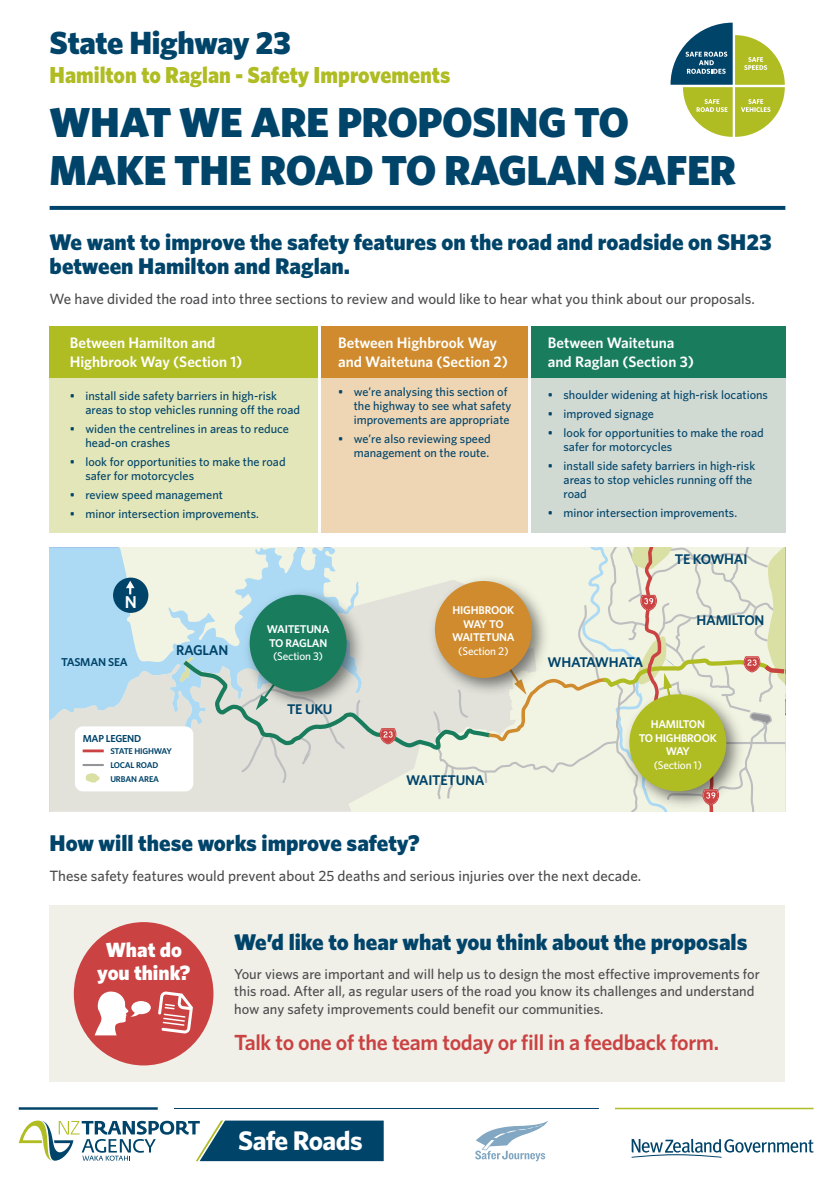
<style>
.page{position:relative;width:835px;height:1180px;background:#fff}
.page>*{position:absolute;margin:0;border:0;box-sizing:border-box;transform-origin:0 0}
.t1{font:900 42px/47.9px "Whitney";letter-spacing:-.01em;color:#00446a}
.t2{font:900 32.16px "Whitney";color:#00446a}
.t3{font:700 26.95px "Whitney";letter-spacing:-.02em;color:#fff}
.t4{font:900 23.13px "Whitney";color:#afbc22;scale:.94 1}
.t5{font:900 22.75px/24.8px "Whitney";letter-spacing:-.01em;color:#00446a}
.t6{font:600 21.91px "Whitney";letter-spacing:-.015em;color:#ca4242}
.t7{font:900 20.68px/23.7px "Whitney";color:#fff;text-align:center}
.t8{font:600 17.18px "Whitney";color:#fff}
.t9{font:600 15.19px/18.7px "Whitney";color:#fff}
.t10{font:500 14.91px "Whitney";color:#4d4d4f}
.t11{font:500 14.35px/17.6px "Whitney";color:#4d4d4f}
.t12{font:600 14.04px "Whitney";letter-spacing:-.02em;color:#00446a}
.t13{font:600 14.04px "Whitney";letter-spacing:-.085em;color:#00446a}
.t14{font:500 12.25px/14px "Whitney";color:#00446a}
.t15{font:600 11.45px "Whitney";letter-spacing:-.02em;color:#00446a}
.t16{font:600 11.23px/13.5px "Whitney";letter-spacing:-.02em;color:#fff;text-align:center}
.t17{font:500 11.23px "Whitney";letter-spacing:-.02em;color:#fff}
.t18{font:600 10.15px "Whitney";letter-spacing:-.02em;color:#00446a}
.t19{font:600 8.44px/14px "Whitney";letter-spacing:-.02em;color:#00446a}
</style>
<div class="page">
<svg style="left:475px;top:1121px;width:73px;height:40px"></svg>
<svg style="left:631px;top:1138px;width:182px;height:19px"></svg>
<hr style="left:615px;top:1107px;width:198px;height:2px;background:#afbc22">
<hr style="left:174px;top:1108px;width:424px;height:1px;background:#00446a">
<hr style="left:19px;top:1107px;width:139px;height:2px;background:#00446a">
<svg style="left:19px;top:1120px;width:364px;height:41px"></svg>
<svg style="left:670px;top:23px;width:114px;height:114px"></svg>
<svg style="left:50px;top:547px;width:130px;height:264px;background:#c9e1e9"></svg>
<svg style="left:180px;top:547px;width:605px;height:264px;background:#d3d8c1"></svg>
<div style="left:75px;top:726px;width:118px;height:65px;background:#fff;border-radius:8px"></div>
<svg style="left:85px;top:773px;width:15px;height:9px"></svg>
<hr style="left:83px;top:764px;width:21px;height:2px;background:#939598">
<hr style="left:83px;top:749px;width:21px;height:3px;background:#ca4242">
<div style="left:113px;top:577px;width:35px;height:36px;background:#00446a;border-radius:50%"></div>
<svg style="left:126px;top:581px;width:8px;height:13px"></svg>
<svg style="left:50px;top:206px;width:735px;height:4px;background:#06486d"></svg>
<div style="left:50px;top:327px;width:270px;height:206px;background:#e2e6b8"></div>
<div style="left:320px;top:327px;width:207px;height:206px;background:#eed5b4"></div>
<div style="left:527px;top:327px;width:258px;height:206px;background:#d0d9d2"></div>
<div style="left:50px;top:327px;width:270px;height:51px;background:#afbc22"></div>
<div style="left:320px;top:327px;width:207px;height:51px;background:#cf8b2d"></div>
<div style="left:527px;top:327px;width:258px;height:51px;background:#197d5d"></div>
<hr style="left:317px;top:327px;width:3px;height:206px;background:#fff">
<hr style="left:527px;top:327px;width:3px;height:206px;background:#fff">
<div style="left:50px;top:905px;width:735px;height:177px;background:#f0efe8"></div>
<div style="left:74px;top:922px;width:139px;height:143px;background:#ca4242;border-radius:50%"></div>
<svg style="left:158px;top:991px;width:35px;height:43px"></svg>
<svg style="left:95px;top:991px;width:56px;height:44px"></svg>
<h2 class="t2" style="left:50px;top:21px;width:243px">State Highway 23</h2>
<h3 class="t4" style="left:50px;top:59px;width:428px">Hamilton to Raglan - Safety Improvements</h3>
<h1 class="t1" style="left:50px;top:98px;width:688px">What we are proposing to make the road to Raglan safer</h1>
<h3 class="t5" style="left:50px;top:229px;width:723px">We want to improve the safety features on the road and roadside on SH 23 between Hamilton and Raglan.</h3>
<p class="t10" style="left:50px;top:289px;width:706px">We have divided the road into three sections to review and would like to hear what you think about our proposals.</p>
<p class="t9" style="left:70px;top:333px;width:174px">Between Hamilton and<br>Highbrook Way (Section 1)</p>
<p class="t14" style="left:85px;top:388px;width:216px;text-indent:-16px">• install side safety barriers in high-risk areas to stop vehicles running off the road</p>
<p class="t14" style="left:85px;top:421px;width:205px;text-indent:-16px">• widen the centrelines in areas to reduce head-on crashes</p>
<p class="t14" style="left:85px;top:454px;width:202px;text-indent:-16px">• look for opportunities to make the road safer for motorcycles</p>
<p class="t14" style="left:70px;top:487px;width:155px">• review speed management</p>
<p class="t14" style="left:70px;top:506px;width:191px">• minor intersection improvements.</p>
<p class="t9" style="left:338px;top:333px;width:171px">Between Highbrook Way and Waitetuna (Section 2)</p>
<p class="t14" style="left:353px;top:384px;width:159px;text-indent:-16px">• we’re analysing this section of the highway to see what safety improvements are appropriate</p>
<p class="t14" style="left:338px;top:431px;width:154px;text-align:right">• we’re also reviewing speed management on the route.</p>
<h3 class="t8" style="left:125px;top:590px;width:14px">N</h3>
<p class="t15" style="left:61px;top:654px;width:68px">TASMAN SEA</p>
<p class="t12" style="left:176px;top:640px;width:54px">RAGLAN</p>
<p class="t16" style="left:267px;top:622px;width:64px;text-align:left">WAITETUNA<br>TO RAGLAN</p>
<p class="t17" style="left:273px;top:649px;width:52px">(Section 3)</p>
<p class="t16" style="left:452px;top:603px;width:64px">HIGHBROOK<br>WAY TO<br>WAITETUNA</p>
<p class="t17" style="left:458px;top:643px;width:52px">(Section 2)</p>
<p class="t18" style="left:83px;top:731px;width:60px">MAP LEGEND</p>
<p class="t19" style="left:110px;top:744px;width:63px">STATE HIGHWAY<br>LOCAL ROAD<br>URBAN AREA</p>
<p class="t12" style="left:287px;top:700px;width:47px">TE UKU</p>
<p class="t12" style="left:406px;top:770px;width:80px">WAITETUNA</p>
<p class="t9" style="left:547px;top:333px;width:147px">Between Waitetuna and Raglan (Section 3)</p>
<p class="t14" style="left:547px;top:387px;width:221px">• shoulder widening at high-risk locations</p>
<p class="t14" style="left:547px;top:406px;width:107px">• improved signage</p>
<p class="t14" style="left:563px;top:425px;width:202px;text-indent:-16px">• look for opportunities to make the road safer for motorcycles</p>
<p class="t14" style="left:563px;top:458px;width:193px;text-indent:-16px">• install side safety barriers in high-risk areas to stop vehicles running off the road</p>
<p class="t14" style="left:547px;top:505px;width:191px">• minor intersection improvements.</p>
<p class="t12" style="left:674px;top:550px;width:74px">TE KOWHAI</p>
<p class="t13" style="left:547px;top:653px;width:97px">WHATAWHATA</p>
<p class="t12" style="left:696px;top:611px;width:69px">HAMILTON</p>
<p class="t16" style="left:638px;top:717px;width:80px">HAMILTON<br>TO HIGHBROOK<br>WAY</p>
<p class="t17" style="left:653px;top:757px;width:50px">(Section 1)</p>
<h3 class="t5" style="left:50px;top:829px;width:371px">How will these works improve safety?</h3>
<p class="t10" style="left:50px;top:865px;width:593px">These safety features would prevent about 25 deaths and serious injuries over the next decade.</p>
<h3 class="t7" style="left:97px;top:937px;width:94px">What do you think?</h3>
<h3 class="t5" style="left:234px;top:929px;width:514px">We’d like to hear what you think about the proposals</h3>
<p class="t11" style="left:234px;top:965px;width:527px">Your views are important and will help us to design the most effective improvements for this road. After all, as regular users of the road you know its challenges and understand how any safety improvements could benefit our communities.</p>
<h3 class="t6" style="left:234px;top:1027px;width:486px">Talk to one of the team today or fill in a feedback form.</h3>
<h3 class="t3" style="left:238px;top:1122px;width:126px">Safe Roads</h3>
</div>
